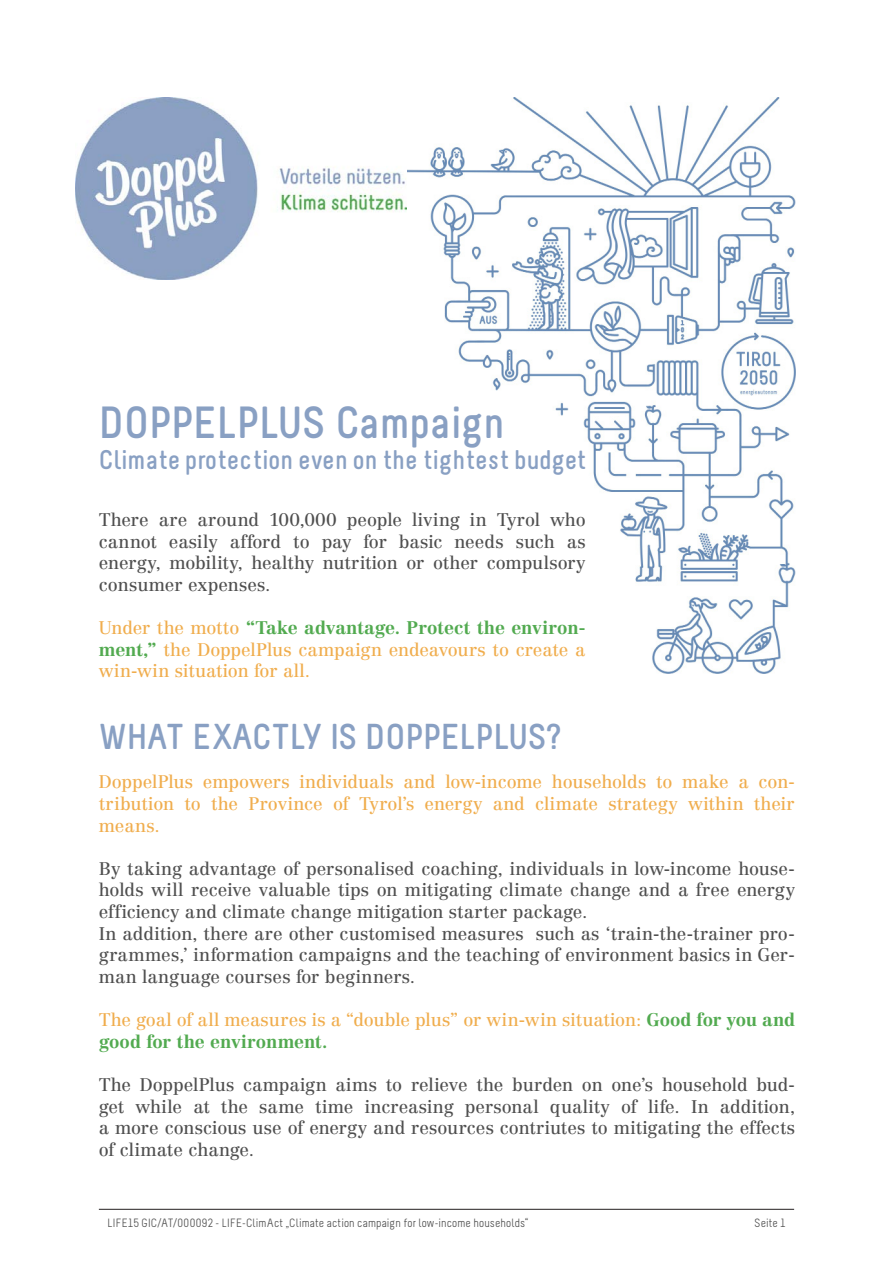
<style>
.page{position:relative;width:893px;height:1263px;background:#fff}
.page>*{position:absolute;margin:0;border:0;box-sizing:border-box;transform-origin:0 0}
.Fliesstext{font:700 45px "Melbourne";letter-spacing:.02em;color:#89a0c3}
.Fliesstext-2{font:700 36px "Melbourne";letter-spacing:.02em;color:#89a0c3}
.Fliesstext-3{font:700 27px "Melbourne";letter-spacing:.02em;color:#89a0c3}
.Fließtext{font:18px/21.6px "Centennial";color:#4f4f4f;text-align:justify}
.Fließtext-2{font:18px/21.6px "Centennial";letter-spacing:-.005em;color:#f0ad4d;text-align:justify}
.Seitenbeschriftung{font:12px "Melbourne";letter-spacing:.01em;color:#4f4f4f}
.s1{font-weight:700;color:#52aa50}
</style>
<div class="page">
<hr style="left:99px;top:1209px;width:695px;height:1px;background:#231f20">
<img style="left:407px;top:98px;width:388px;height:576px">
<img style="left:75px;top:97px;width:332px;height:183px">
<p class="Fliesstext" style="left:99px;top:399px;width:407px">DOPPELPLUS Campaign</p>
<p class="Fliesstext-3" style="left:99px;top:445px;width:488px">Climate protection even on the tightest budget</p>
<p class="Fließtext" style="left:99px;top:509px;width:488px">There are around 100,000 people living in Tyrol who cannot easily afford to pay for basic needs such as energy, mobility, healthy nutrition or other compulsory consumer expenses.</p>
<p class="Fließtext-2" style="left:99px;top:617px;width:488px">Under the motto <span class="s1">“Take advantage. Protect the environ&shy;ment,”</span> the DoppelPlus campaign endeavours to create a win-win situation for all.</p>
<p class="Fliesstext-2" style="left:99px;top:717px;width:464px">WHAT EXACTLY IS DOPPELPLUS?</p>
<p class="Fließtext-2" style="left:99px;top:771px;width:698px">DoppelPlus empowers individuals and low-income households to make a con&shy;tribution to the Province of Tyrol’s energy and climate strategy within their means.</p>
<p class="Fließtext" style="left:99px;top:858px;width:698px">By taking advantage of personalised coaching, individuals in low-income house&shy;holds will receive valuable tips on mitigating climate change and a free energy efficiency and climate change mitigation starter package.</p>
<p class="Fließtext" style="left:99px;top:922px;width:698px">In addition, there are other customised measures such as ‘train-the-trainer pro&shy;grammes,’ information campaigns and the teaching of environment basics in Ger&shy;man language courses for beginners.</p>
<p class="Fließtext-2" style="left:99px;top:1009px;width:698px">The goal of all measures is a “double plus” or win-win situation: <span class="s1">Good for you and good for the environment.</span></p>
<p class="Fließtext" style="left:99px;top:1074px;width:698px">The DoppelPlus campaign aims to relieve the burden on one’s household bud&shy;get while at the same time increasing personal quality of life. In addition, a more conscious use of energy and resources contriutes to mitigating the effects of climate change.</p>
<p class="Seitenbeschriftung" style="left:107px;top:1217px;width:422px">LIFE15 GIC/AT/000092 - LIFE-ClimAct „Climate action campaign for low-income households“</p>
<p class="Seitenbeschriftung" style="left:755px;top:1217px;width:32px">Seite 1</p>
</div>
